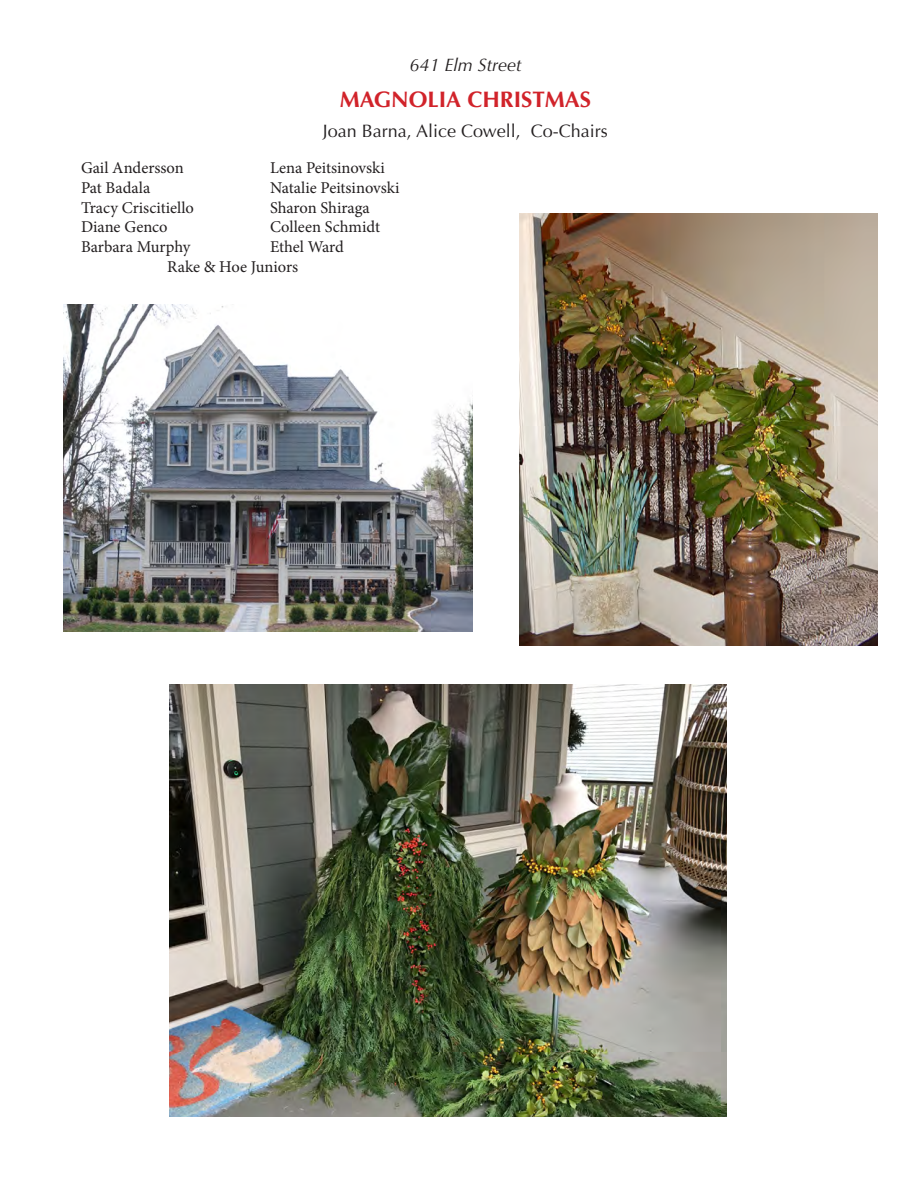
<style>
.page{position:relative;width:918px;height:1188px;background:#fff}
.page>*{position:absolute;margin:0;border:0;box-sizing:border-box;transform-origin:0 0}
.t1{font:700 22.5px "Optima";color:#d1232a}
.t2{font:18px "Optima";color:#231f20}
.t3{font:italic 18px "Optima";color:#231f20}
.t4{font:16.5px "Minion Pro";color:#231f20}
</style>
<div class="page">
<img style="left:64px;top:305px;width:408px;height:327px">
<img style="left:170px;top:685px;width:557px;height:432px">
<img style="left:519px;top:214px;width:359px;height:432px">
<p class="t3" style="left:409px;top:54px;width:114px">641 Elm Street</p>
<p class="t1" style="left:340px;top:86px;width:253px">MAGNOLIA CHRISTMAS</p>
<p class="t2" style="left:323px;top:121px;width:287px">Joan Barna, Alice Cowell, Co-Chairs</p>
<p class="t4" style="left:81px;top:157px;width:104px">Gail Andersson</p>
<p class="t4" style="left:270px;top:157px;width:116px">Lena Peitsinovski</p>
<p class="t4" style="left:81px;top:176px;width:71px">Pat Badala</p>
<p class="t4" style="left:270px;top:176px;width:131px">Natalie Peitsinovski</p>
<p class="t4" style="left:81px;top:196px;width:115px">Tracy Criscitiello</p>
<p class="t4" style="left:270px;top:196px;width:101px">Sharon Shiraga</p>
<p class="t4" style="left:81px;top:216px;width:88px">Diane Genco</p>
<p class="t4" style="left:270px;top:216px;width:112px">Colleen Schmidt</p>
<p class="t4" style="left:81px;top:236px;width:111px">Barbara Murphy</p>
<p class="t4" style="left:270px;top:236px;width:75px">Ethel Ward</p>
<p class="t4" style="left:167px;top:256px;width:133px">Rake &amp; Hoe Juniors</p>
</div>
